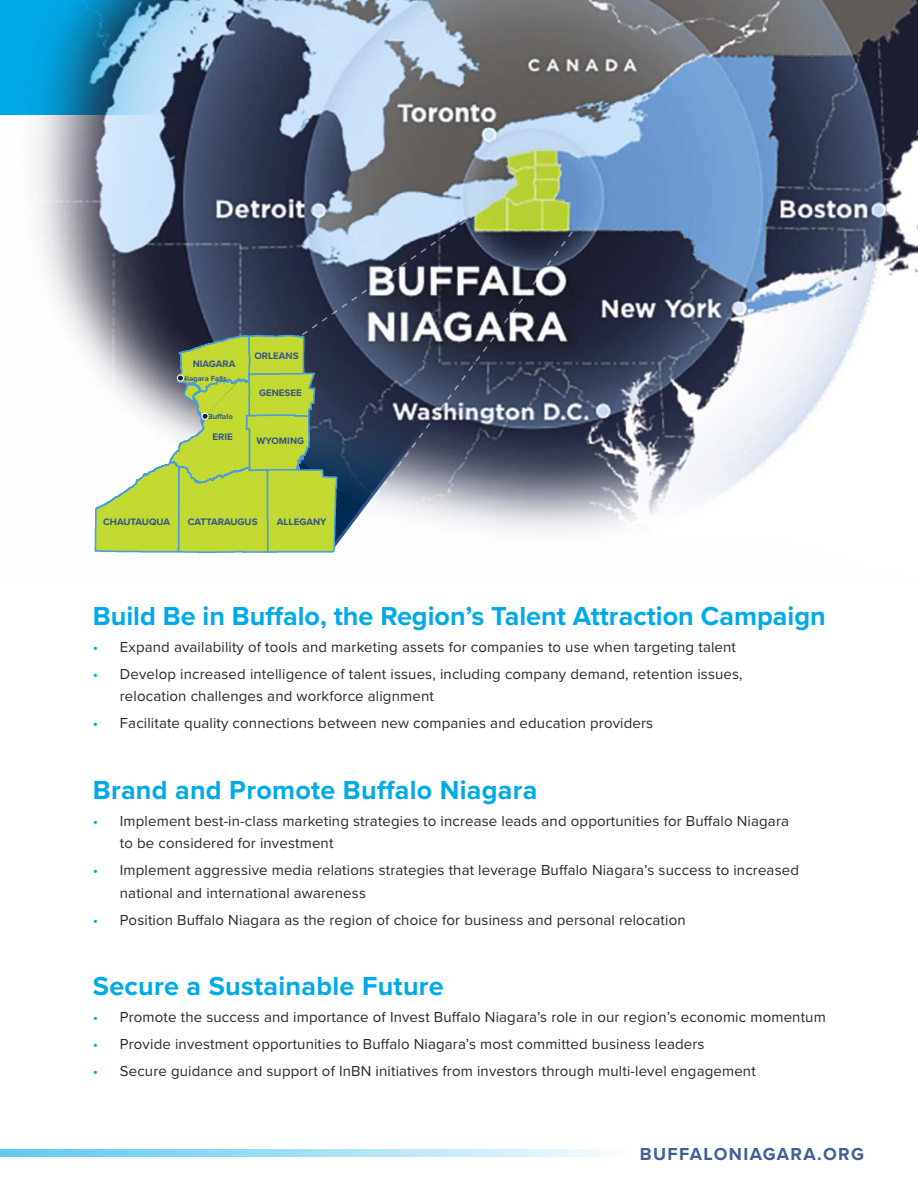
<style>
.page{position:relative;width:918px;height:1188px;background:#fff}
.page>*{position:absolute;margin:0;border:0;box-sizing:border-box;transform-origin:0 0}
.t1{font:700 27px "Proxima Nova";letter-spacing:.01em;color:#00aae7}
.t2{font:700 18px "Proxima Nova";letter-spacing:.075em;color:#406096}
.t3{font:15px/22.5px "Proxima Nova";letter-spacing:.01em;color:#292929}
.t4{font:700 9.75px "Proxima Nova";color:#32558e}
.t5{font:700 7.65px "Proxima Nova";color:#32558e}
.s1{color:#00aae7}
</style>
<div class="page">
<svg style="left:0;top:1150px;width:605px;height:7px;background:#a5e0f6"></svg>
<img style="left:0;top:0;width:918px;height:531px">
<svg style="left:94px;top:212px;width:383px;height:342px;background:#8d9d6c"></svg>
<svg style="left:332px;top:230px;width:242px;height:324px"></svg>
<p class="t4" style="left:193px;top:358px;width:44px">NIAGARA</p>
<p class="t5" style="left:182px;top:374px;width:47px">Niagara Falls</p>
<p class="t5" style="left:208px;top:412px;width:27px">Buffalo</p>
<p class="t4" style="left:212px;top:431px;width:22px">ERIE</p>
<p class="t4" style="left:254px;top:350px;width:46px">ORLEANS</p>
<p class="t4" style="left:259px;top:387px;width:44px">GENESEE</p>
<p class="t4" style="left:257px;top:435px;width:49px">WYOMING</p>
<p class="t4" style="left:103px;top:516px;width:68px">CHAUTAUQUA</p>
<p class="t4" style="left:188px;top:516px;width:71px">CATTARAUGUS</p>
<p class="t4" style="left:277px;top:516px;width:51px">ALLEGANY</p>
<h1 class="t1" style="left:93px;top:600px;width:734px">Build Be in Buffalo, the Region’s Talent Attraction Campaign</h1>
<p class="t3" style="left:93px;top:636px;width:645px"><span class="s1">•</span> Expand availability of tools and marketing assets for companies to use when targeting talent</p>
<p class="t3" style="left:120px;top:663px;width:624px;text-indent:-27px"><span class="s1">•</span> Develop increased intelligence of talent issues, including company demand, retention issues, relocation challenges and workforce alignment</p>
<p class="t3" style="left:93px;top:712px;width:562px"><span class="s1">•</span> Facilitate quality connections between new companies and education providers</p>
<h1 class="t1" style="left:93px;top:774px;width:446px">Brand and Promote Buffalo Niagara</h1>
<p class="t3" style="left:120px;top:810px;width:671px;text-indent:-27px"><span class="s1">•</span> Implement best-in-class marketing strategies to increase leads and opportunities for Buffalo Niagara to be considered for investment</p>
<p class="t3" style="left:120px;top:859px;width:681px;text-indent:-27px"><span class="s1">•</span> Implement aggressive media relations strategies that leverage Buffalo Niagara’s success to increased national and international awareness</p>
<p class="t3" style="left:93px;top:909px;width:594px"><span class="s1">•</span> Position Buffalo Niagara as the region of choice for business and personal relocation</p>
<h1 class="t1" style="left:93px;top:970px;width:352px">Secure a Sustainable Future</h1>
<p class="t3" style="left:93px;top:1006px;width:734px"><span class="s1">•</span> Promote the success and importance of Invest Buffalo Niagara’s role in our region’s economic momentum</p>
<p class="t3" style="left:93px;top:1033px;width:613px"><span class="s1">•</span> Provide investment opportunities to Buffalo Niagara’s most committed business leaders</p>
<p class="t3" style="left:93px;top:1060px;width:664px"><span class="s1">•</span> Secure guidance and support of InBN initiatives from investors through multi-level engagement</p>
<p class="t2" style="left:640px;top:1143px;width:226px">BUFFALONIAGARA.ORG</p>
</div>
